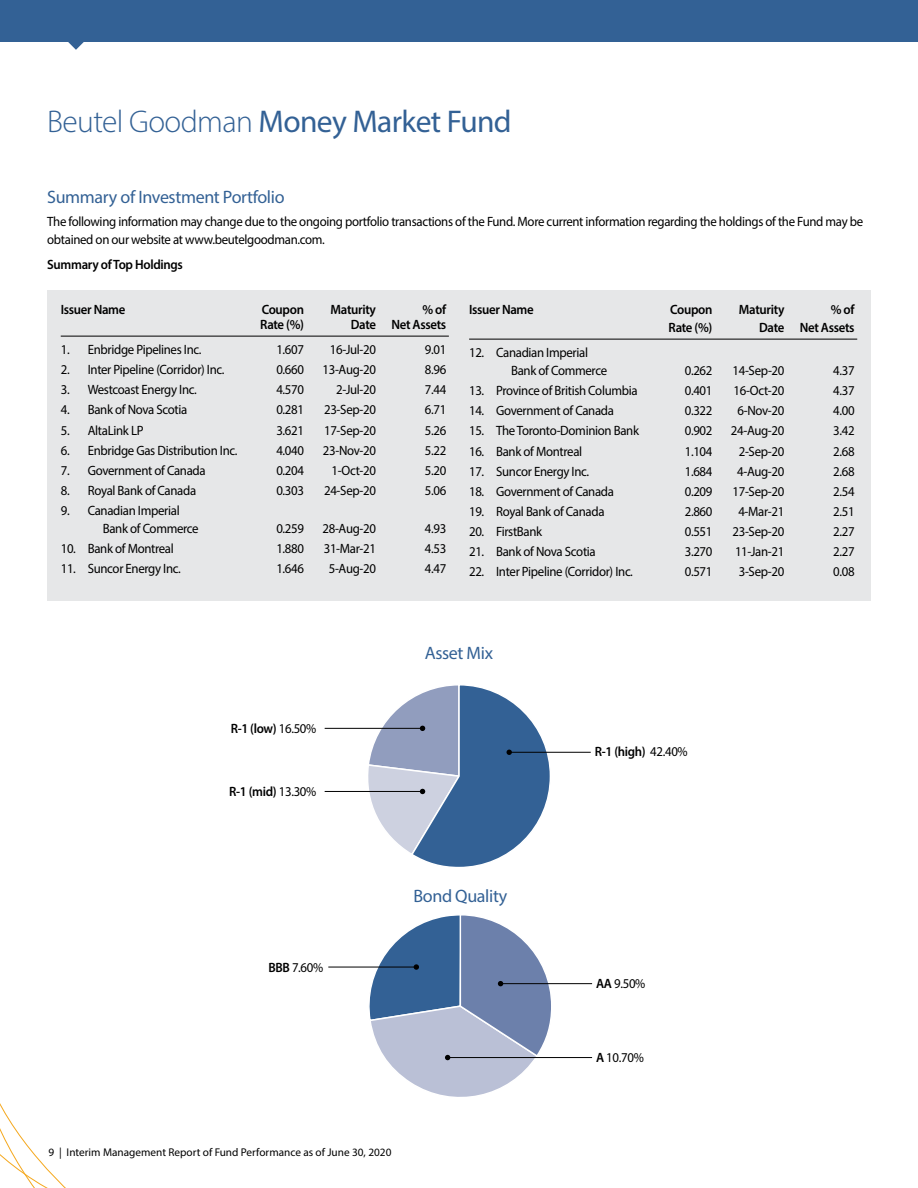
<style>
.page{position:relative;width:918px;height:1188px;background:#fff}
.page>*{position:absolute;margin:0;border:0;box-sizing:border-box;transform-origin:0 0}
.t1{font:31.5px "Myriad Pro";letter-spacing:-.02em;color:#336195}
.Subheads{font:18px "Myriad Pro";letter-spacing:-.02em;color:#336195}
.Body_Copy{font:13.5px/18px "Myriad Pro";letter-spacing:-.025em;color:#000;scale:.95 1}
.Body_Copy-2{font:600 13.5px "Myriad Pro";letter-spacing:-.025em;color:#000;scale:.95 1}
.Smaller_Secondary_Subheads{font:600 13.5px "Myriad Pro";letter-spacing:-.025em;color:#000;scale:.95 1}
.t2{font:11.25px "Myriad Pro";color:#000}
.s1{font-weight:300}
.s2{font-weight:400}
.s3{font-weight:600}
</style>
<div class="page">
<div style="left:0;top:0;width:918px;height:41px;background:#336195"></div>
<svg style="left:67px;top:41px;width:18px;height:9px"></svg>
<svg style="left:0;top:1103px;width:66px;height:85px"></svg>
<div style="left:47px;top:291px;width:824px;height:310px;background:#e6e7e8"></div>
<hr style="left:61px;top:336px;width:388px;height:1px;background:#000">
<hr style="left:469px;top:339px;width:388px;height:1px;background:#000">
<hr style="left:509px;top:752px;width:82px;height:1px;background:#000">
<hr style="left:325px;top:791px;width:98px;height:1px;background:#000">
<hr style="left:325px;top:728px;width:98px;height:1px;background:#000">
<svg style="left:367px;top:685px;width:184px;height:182px"></svg>
<hr style="left:501px;top:983px;width:91px;height:1px;background:#000">
<hr style="left:328px;top:967px;width:88px;height:1px;background:#000">
<hr style="left:448px;top:1057px;width:144px;height:1px;background:#000">
<svg style="left:368px;top:915px;width:185px;height:182px"></svg>
<h1 class="t1" style="left:47px;top:102px;width:466px"><span class="s1">Beutel Goodman</span> Money Market Fund</h1>
<p class="Subheads" style="left:47px;top:185px;width:239px">Summary of Investment Portfolio</p>
<p class="Body_Copy" style="left:47px;top:212px;width:860px">The following information may change due to the ongoing portfolio transactions of the Fund. More current information regarding the holdings of the Fund may be obtained on our website at www.beutelgoodman.com.</p>
<p class="Smaller_Secondary_Subheads" style="left:47px;top:256px;width:144px">Summary of Top Holdings</p>
<p class="Body_Copy-2" style="left:61px;top:301px;width:70px">Issuer Name</p>
<p class="Body_Copy-2" style="left:262px;top:301px;width:46px">Coupon</p>
<p class="Body_Copy-2" style="left:331px;top:301px;width:49px">Maturity</p>
<p class="Body_Copy-2" style="left:422px;top:301px;width:27px">% of</p>
<p class="Body_Copy-2" style="left:260px;top:316px;width:48px">Rate (%)</p>
<p class="Body_Copy-2" style="left:351px;top:316px;width:102px">Date Net Assets</p>
<p class="Body_Copy" style="left:61px;top:340px;width:150px">1. Enbridge Pipelines Inc.</p>
<p class="Body_Copy" style="left:276px;top:340px;width:31px">1.607</p>
<p class="Body_Copy" style="left:330px;top:340px;width:50px">16-Jul-20</p>
<p class="Body_Copy" style="left:425px;top:340px;width:24px">9.01</p>
<p class="Body_Copy" style="left:61px;top:360px;width:174px">2. Inter Pipeline (Corridor) Inc.</p>
<p class="Body_Copy" style="left:276px;top:360px;width:31px">0.660</p>
<p class="Body_Copy" style="left:323px;top:360px;width:58px">13-Aug-20</p>
<p class="Body_Copy" style="left:425px;top:360px;width:24px">8.96</p>
<p class="Body_Copy" style="left:61px;top:380px;width:145px">3. Westcoast Energy Inc.</p>
<p class="Body_Copy" style="left:276px;top:380px;width:31px">4.570</p>
<p class="Body_Copy" style="left:336px;top:380px;width:44px">2-Jul-20</p>
<p class="Body_Copy" style="left:425px;top:380px;width:24px">7.44</p>
<p class="Body_Copy" style="left:61px;top:401px;width:135px">4. Bank of Nova Scotia</p>
<p class="Body_Copy" style="left:276px;top:401px;width:31px">0.281</p>
<p class="Body_Copy" style="left:324px;top:401px;width:56px">23-Sep-20</p>
<p class="Body_Copy" style="left:425px;top:401px;width:24px">6.71</p>
<p class="Body_Copy" style="left:61px;top:421px;width:89px">5. AltaLink LP</p>
<p class="Body_Copy" style="left:276px;top:421px;width:31px">3.621</p>
<p class="Body_Copy" style="left:324px;top:421px;width:56px">17-Sep-20</p>
<p class="Body_Copy" style="left:425px;top:421px;width:24px">5.26</p>
<p class="Body_Copy" style="left:61px;top:441px;width:188px">6. Enbridge Gas Distribution Inc.</p>
<p class="Body_Copy" style="left:276px;top:441px;width:31px">4.040</p>
<p class="Body_Copy" style="left:323px;top:441px;width:57px">23-Nov-20</p>
<p class="Body_Copy" style="left:425px;top:441px;width:24px">5.22</p>
<p class="Body_Copy" style="left:61px;top:461px;width:154px">7. Government of Canada</p>
<p class="Body_Copy" style="left:276px;top:461px;width:31px">0.204</p>
<p class="Body_Copy" style="left:332px;top:461px;width:48px">1-Oct-20</p>
<p class="Body_Copy" style="left:425px;top:461px;width:24px">5.20</p>
<p class="Body_Copy" style="left:61px;top:481px;width:144px">8. Royal Bank of Canada</p>
<p class="Body_Copy" style="left:276px;top:481px;width:31px">0.303</p>
<p class="Body_Copy" style="left:324px;top:481px;width:56px">24-Sep-20</p>
<p class="Body_Copy" style="left:425px;top:481px;width:24px">5.06</p>
<p class="Body_Copy" style="left:103px;top:501px;width:103px;text-indent:-42px">9. Canadian Imperial<br>Bank of Commerce</p>
<p class="Body_Copy-2" style="left:469px;top:301px;width:70px">Issuer Name</p>
<p class="Body_Copy-2" style="left:670px;top:301px;width:46px">Coupon</p>
<p class="Body_Copy-2" style="left:739px;top:301px;width:49px">Maturity</p>
<p class="Body_Copy-2" style="left:831px;top:301px;width:27px">% of</p>
<p class="Body_Copy-2" style="left:669px;top:319px;width:48px">Rate (%)</p>
<p class="Body_Copy-2" style="left:759px;top:319px;width:102px">Date Net Assets</p>
<p class="Body_Copy" style="left:511px;top:343px;width:103px;text-indent:-42px">12. Canadian Imperial<br>Bank of Commerce</p>
<p class="Body_Copy" style="left:685px;top:361px;width:31px">0.262</p>
<p class="Body_Copy" style="left:733px;top:361px;width:56px">14-Sep-20</p>
<p class="Body_Copy" style="left:833px;top:361px;width:24px">4.37</p>
<p class="Body_Copy" style="left:469px;top:381px;width:179px">13. Province of British Columbia</p>
<p class="Body_Copy" style="left:685px;top:381px;width:31px">0.401</p>
<p class="Body_Copy" style="left:734px;top:381px;width:55px">16-Oct-20</p>
<p class="Body_Copy" style="left:833px;top:381px;width:24px">4.37</p>
<p class="Body_Copy" style="left:469px;top:401px;width:154px">14. Government of Canada</p>
<p class="Body_Copy" style="left:685px;top:401px;width:31px">0.322</p>
<p class="Body_Copy" style="left:738px;top:401px;width:51px">6-Nov-20</p>
<p class="Body_Copy" style="left:833px;top:401px;width:24px">4.00</p>
<p class="Body_Copy" style="left:469px;top:422px;width:180px">15. The Toronto-Dominion Bank</p>
<p class="Body_Copy" style="left:685px;top:422px;width:31px">0.902</p>
<p class="Body_Copy" style="left:731px;top:422px;width:58px">24-Aug-20</p>
<p class="Body_Copy" style="left:833px;top:422px;width:24px">3.42</p>
<p class="Body_Copy" style="left:469px;top:442px;width:121px">16. Bank of Montreal</p>
<p class="Body_Copy" style="left:685px;top:442px;width:31px">1.104</p>
<p class="Body_Copy" style="left:739px;top:442px;width:50px">2-Sep-20</p>
<p class="Body_Copy" style="left:833px;top:442px;width:24px">2.68</p>
<p class="Body_Copy" style="left:469px;top:462px;width:128px">17. Suncor Energy Inc.</p>
<p class="Body_Copy" style="left:685px;top:462px;width:31px">1.684</p>
<p class="Body_Copy" style="left:737px;top:462px;width:51px">4-Aug-20</p>
<p class="Body_Copy" style="left:833px;top:462px;width:24px">2.68</p>
<p class="Body_Copy" style="left:469px;top:482px;width:154px">18. Government of Canada</p>
<p class="Body_Copy" style="left:685px;top:482px;width:31px">0.209</p>
<p class="Body_Copy" style="left:733px;top:482px;width:56px">17-Sep-20</p>
<p class="Body_Copy" style="left:833px;top:482px;width:24px">2.54</p>
<p class="Body_Copy" style="left:469px;top:502px;width:144px">19. Royal Bank of Canada</p>
<p class="Body_Copy" style="left:685px;top:502px;width:31px">2.860</p>
<p class="Body_Copy" style="left:738px;top:502px;width:50px">4-Mar-21</p>
<p class="Body_Copy" style="left:833px;top:502px;width:24px">2.51</p>
<p class="Body_Copy" style="left:469px;top:522px;width:78px">20. FirstBank</p>
<p class="Body_Copy" style="left:685px;top:522px;width:31px">0.551</p>
<p class="Body_Copy" style="left:733px;top:522px;width:56px">23-Sep-20</p>
<p class="Body_Copy" style="left:833px;top:522px;width:24px">2.27</p>
<p class="Body_Copy" style="left:469px;top:543px;width:135px">21. Bank of Nova Scotia</p>
<p class="Body_Copy" style="left:685px;top:543px;width:31px">3.270</p>
<p class="Body_Copy" style="left:735px;top:543px;width:54px">11-Jan-21</p>
<p class="Body_Copy" style="left:833px;top:543px;width:24px">2.27</p>
<p class="Body_Copy" style="left:469px;top:563px;width:174px">22. Inter Pipeline (Corridor) Inc.</p>
<p class="Body_Copy" style="left:685px;top:563px;width:31px">0.571</p>
<p class="Body_Copy" style="left:739px;top:563px;width:50px">3-Sep-20</p>
<p class="Body_Copy" style="left:833px;top:563px;width:24px">0.08</p>
<p class="Body_Copy" style="left:276px;top:519px;width:31px">0.259</p>
<p class="Body_Copy" style="left:323px;top:519px;width:58px">28-Aug-20</p>
<p class="Body_Copy" style="left:425px;top:519px;width:24px">4.93</p>
<p class="Body_Copy" style="left:61px;top:540px;width:121px">10. Bank of Montreal</p>
<p class="Body_Copy" style="left:276px;top:540px;width:31px">1.880</p>
<p class="Body_Copy" style="left:324px;top:540px;width:57px">31-Mar-21</p>
<p class="Body_Copy" style="left:425px;top:540px;width:24px">4.53</p>
<p class="Body_Copy" style="left:61px;top:560px;width:128px">11. Suncor Energy Inc.</p>
<p class="Body_Copy" style="left:276px;top:560px;width:31px">1.646</p>
<p class="Body_Copy" style="left:329px;top:560px;width:51px">5-Aug-20</p>
<p class="Body_Copy" style="left:425px;top:560px;width:24px">4.47</p>
<p class="Body_Copy-2" style="left:231px;top:720px;width:92px">R-1 (low) <span class="s2">16.50%</span></p>
<p class="Body_Copy-2" style="left:229px;top:783px;width:93px">R-1 (mid) <span class="s2">13.30%</span></p>
<p class="Body_Copy" style="left:268px;top:958px;width:59px"><span class="s3">BBB</span> 7.60%</p>
<p class="Subheads" style="left:425px;top:642px;width:70px">Asset Mix</p>
<p class="Subheads" style="left:413px;top:885px;width:95px">Bond Quality</p>
<p class="t2" style="left:49px;top:1145px;width:344px">9 | Interim Management Report of Fund Performance as of June 30, 2020</p>
<p class="Body_Copy-2" style="left:595px;top:743px;width:99px">R-1 (high) <span class="s2">42.40%</span></p>
<p class="Body_Copy" style="left:596px;top:975px;width:53px"><span class="s3">AA</span> 9.50%</p>
<p class="Body_Copy" style="left:596px;top:1048px;width:52px"><span class="s3">A</span> 10.70%</p>
</div>
